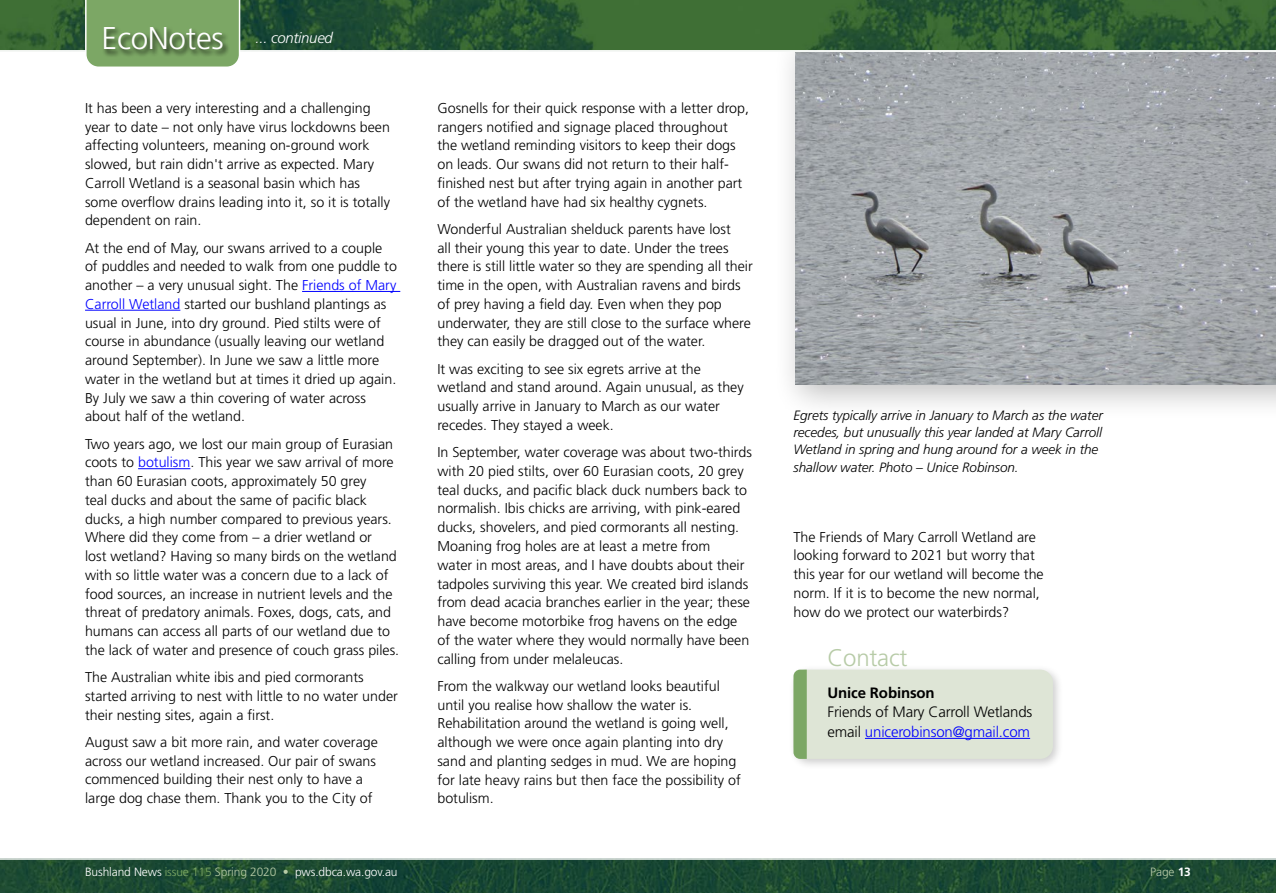
<style>
.page{position:relative;width:1276px;height:893px;background:#fff}
.page>*{position:absolute;margin:0;border:0;box-sizing:border-box;transform-origin:0 0}
.t1{font:300 24px "Frutiger";letter-spacing:-.01em;color:#b7cba7}
.t2{font:300 15px/19.5px "Frutiger";letter-spacing:-.01em;color:#000}
.t3{font:italic 300 15px "Frutiger";letter-spacing:-.02em;color:#fff}
.t4{font:700 15px "Frutiger";letter-spacing:-.01em;color:#000}
.t5{font:300 14.25px/18.8px "Frutiger";color:#000}
.t6{font:italic 300 13.5px/17.2px "Frutiger";letter-spacing:-.005em;color:#000}
.t7{font:300 12px "Frutiger";letter-spacing:-.01em;color:#fff}
.t8{font:300 12px "Frutiger";color:#b7cba7}
.s1{font-style:normal;font-size:31.5px}
.s2{color:#00f}
.s3{color:#7ca765}
.s4{color:#b7cba7}
.s5{font-weight:700;color:#fff}
</style>
<div class="page">
<div style="left:788px;top:664px;width:275px;height:106px;background:#000;opacity:.2"></div>
<div style="left:793px;top:670px;width:260px;height:89px;background:#dee5d6;border-radius:13px"></div>
<svg style="left:793px;top:670px;width:14px;height:89px"></svg>
<hr style="left:865px;top:738px;width:165px;height:1px;background:#00f">
<hr style="left:302px;top:291px;width:98px;height:1px;background:#00f">
<hr style="left:85px;top:310px;width:95px;height:1px;background:#00f">
<hr style="left:138px;top:468px;width:52px;height:1px;background:#00f">
<div style="left:773px;top:23px;width:503px;height:398px;background:#000;opacity:.25"></div>
<img style="left:795px;top:52px;width:481px;height:332px">
<img style="left:0;top:860px;width:1276px;height:33px">
<img style="left:0;top:0;width:1276px;height:50px">
<hr style="left:0;top:50px;width:1276px;height:2px;background:#fff">
<svg style="left:84px;top:0;width:157px;height:67px;background:#82aa6d"></svg>
<div style="left:103px;top:25px;width:127px;height:33px;background:#000;opacity:.75"></div>
<p class="t3" style="left:102px;top:30px;width:233px"><span class="s1">EcoNotes</span> ... continued</p>
<p class="t5" style="left:85px;top:99px;width:306px">It has been a very interesting and a challenging year to date – not only have virus lockdowns been affecting volunteers, meaning on-ground work slowed, but rain didn't arrive as expected. Mary Carroll Wetland is a seasonal basin which has some overflow drains leading into it, so it is totally dependent on rain.</p>
<p class="t5" style="left:85px;top:238px;width:313px">At the end of May, our swans arrived to a couple of puddles and needed to walk from one puddle to another – a very unusual sight. The <span class="s2">Friends of Mary Carroll Wetland</span> started our bushland plantings as usual in June, into dry ground. Pied stilts were of course in abundance (usually leaving our wetland around September). In June we saw a little more water in the wetland but at times it dried up again.<br>By July we saw a thin covering of water across about half of the wetland.</p>
<p class="t5" style="left:85px;top:434px;width:316px">Two years ago, we lost our main group of Eurasian coots to <span class="s2">botulism</span>. This year we saw arrival of more than 60 Eurasian coots, approximately 50 grey<br>teal ducks and about the same of pacific black ducks, a high number compared to previous years.<br>Where did they come from – a drier wetland or<br>lost wetland? Having so many birds on the wetland with so little water was a concern due to a lack of food sources, an increase in nutrient levels and the threat of predatory animals. Foxes, dogs, cats, and humans can access all parts of our wetland due to the lack of water and presence of couch grass piles.</p>
<p class="t5" style="left:85px;top:668px;width:314px">The Australian white ibis and pied cormorants started arriving to nest with little to no water under their nesting sites, again a first.</p>
<p class="t5" style="left:85px;top:733px;width:294px">August saw a bit more rain, and water coverage across our wetland increased. Our pair of swans commenced building their nest only to have a large dog chase them. Thank you to the City of</p>
<p class="t5" style="left:437px;top:99px;width:313px">Gosnells for their quick response with a letter drop, rangers notified and signage placed throughout the wetland reminding visitors to keep their dogs on leads. Our swans did not return to their half&shy;finished nest but after trying again in another part of the wetland have had six healthy cygnets.</p>
<p class="t5" style="left:437px;top:220px;width:317px">Wonderful Australian shelduck parents have lost<br>all their young this year to date. Under the trees there is still little water so they are spending all their time in the open, with Australian ravens and birds of prey having a field day. Even when they pop underwater, they are still close to the surface where they can easily be dragged out of the water.</p>
<p class="t5" style="left:437px;top:360px;width:308px">It was exciting to see six egrets arrive at the wetland and stand around. Again unusual, as they usually arrive in January to March as our water recedes. They stayed a week.</p>
<p class="t5" style="left:437px;top:443px;width:316px">In September, water coverage was about two-thirds with 20 pied stilts, over 60 Eurasian coots, 20 grey teal ducks, and pacific black duck numbers back to normalish. Ibis chicks are arriving, with pink-eared ducks, shovelers, and pied cormorants all nesting.<br>Moaning frog holes are at least a metre from<br>water in most areas, and I have doubts about their tadpoles surviving this year. We created bird islands from dead acacia branches earlier in the year; these have become motorbike frog havens on the edge of the water where they would normally have been calling from under melaleucas.</p>
<p class="t5" style="left:437px;top:677px;width:305px">From the walkway our wetland looks beautiful until you realise how shallow the water is.<br>Rehabilitation around the wetland is going well, although we were once again planting into dry sand and planting sedges in mud. We are hoping for late heavy rains but then face the possibility of botulism.</p>
<p class="t6" style="left:793px;top:407px;width:311px">Egrets typically arrive in January to March as the water recedes, but unusually this year landed at Mary Carroll Wetland in spring and hung around for a week in the shallow water. Photo – Unice Robinson.</p>
<p class="t5" style="left:793px;top:527px;width:252px">The Friends of Mary Carroll Wetland are looking forward to 2021 but worry that this year for our wetland will become the norm. If it is to become the new normal, how do we protect our waterbirds?</p>
<h1 class="t1" style="left:827px;top:644px;width:81px">Contact</h1>
<p class="t4" style="left:827px;top:684px;width:109px">Unice Robinson</p>
<p class="t2" style="left:827px;top:703px;width:206px">Friends of Mary Carroll Wetlands email <span class="s2">unicerobinson@gmail.com</span></p>
<p class="t7" style="left:85px;top:865px;width:314px">Bushland News <span class="s3">issue 115</span> <span class="s4">Spring 2020 •</span> pws.dbca.wa.gov.au</p>
<p class="t8" style="left:1150px;top:865px;width:42px">Page <span class="s5">13</span></p>
</div>
